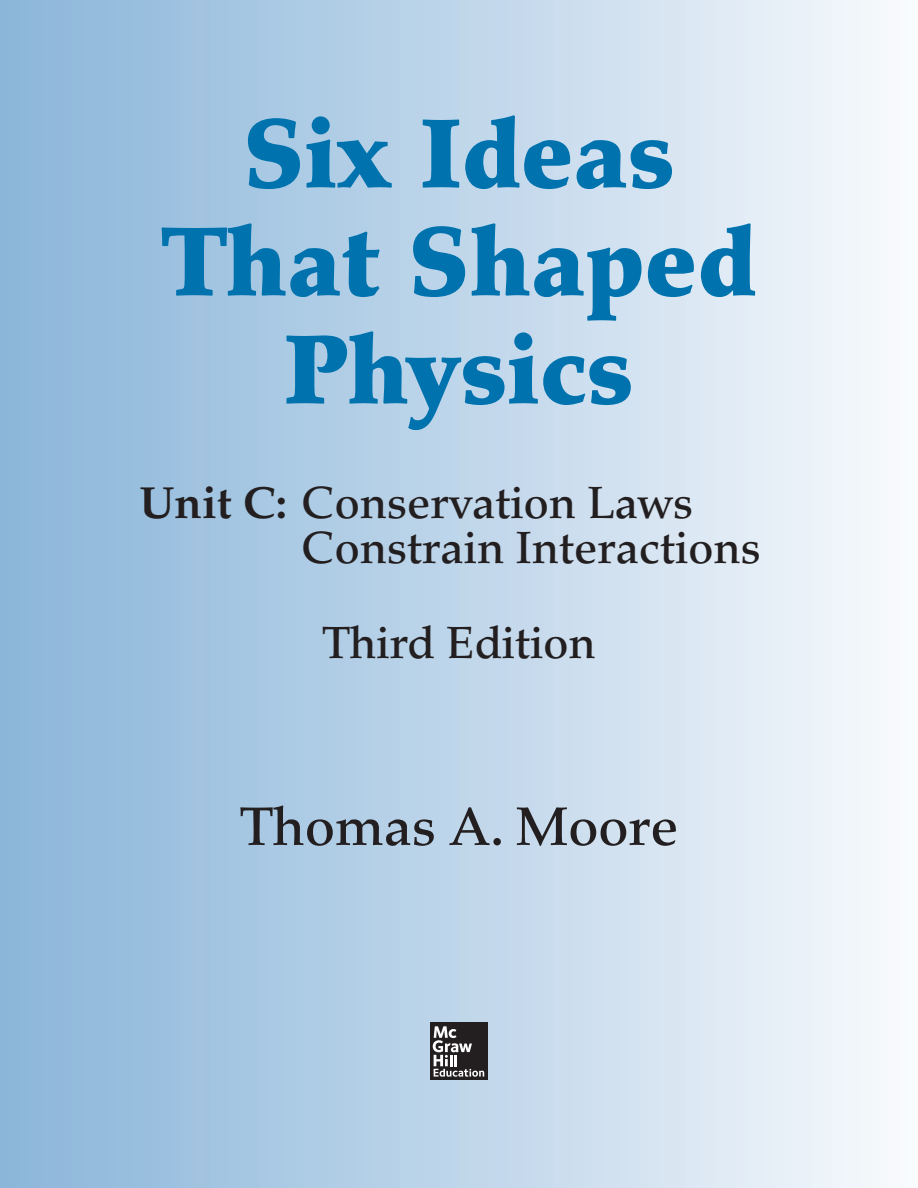
<style>
.page{position:relative;width:918px;height:1188px;background:#fff}
.page>*{position:absolute;margin:0;border:0;box-sizing:border-box;transform-origin:0 0}
.Chapter_Number{font:900 97.5px/108px "Palatino LT Std";color:#0073ae;text-align:center}
.Label{font:500 54px "Palatino LT Std";color:#231f20}
.Label-2{font:500 45px "Palatino LT Std";color:#231f20}
.s1{font-weight:700}
</style>
<div class="page">
<div style="left:0;top:0;width:918px;height:1188px;background:linear-gradient(to right,#89b4d9,#f7f9fc)"></div>
<div style="left:430px;top:1023px;width:58px;height:57px;background:#231f20"></div>
<svg style="left:433px;top:1026px;width:51px;height:51px"></svg>
<p class="Chapter_Number" style="left:161px;top:101px;width:597px">Six Ideas<br>That Shaped<br>Physics</p>
<p class="Label-2" style="left:140px;top:476px;width:555px"><span class="s1">Unit C:</span> Conservation Laws</p>
<p class="Label-2" style="left:302px;top:521px;width:461px">Constrain Interactions</p>
<p class="Label-2" style="left:322px;top:617px;width:275px">Third Edition</p>
<p class="Label" style="left:240px;top:795px;width:440px">Thomas A. Moore</p>
</div>
